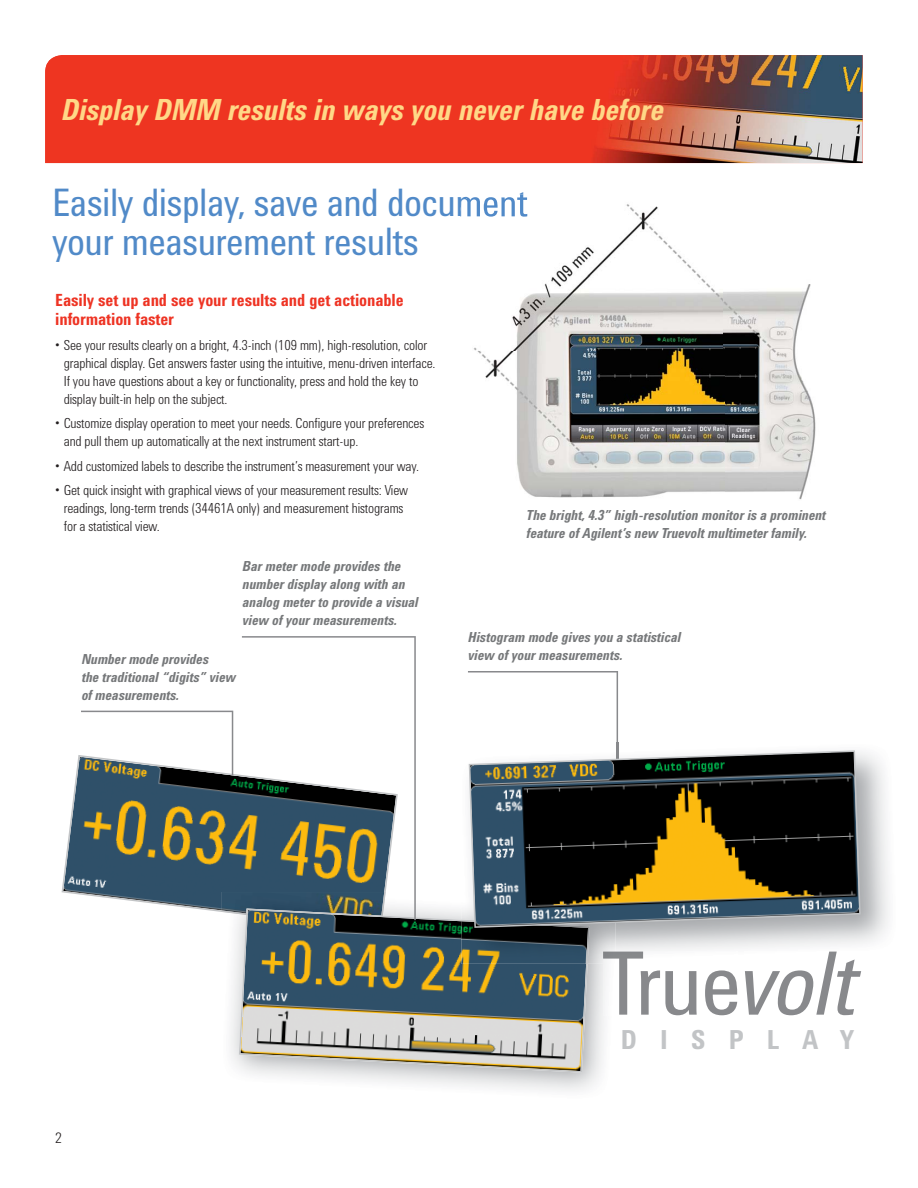
<style>
.page{position:relative;width:918px;height:1188px;background:#fff}
.page>*{position:absolute;margin:0;border:0;box-sizing:border-box;transform-origin:0 0}
.t1{font:90px "Agilent Condensed CFF";color:#88898c;scale:.96 1}
.t2{font:39px/39px "Agilent Condensed CFF";letter-spacing:-.015em;color:#518ac8;scale:.95 1}
.t3{font:italic 700 30px "Agilent Condensed CFF";letter-spacing:-.005em;color:#ffd887}
.t4{font:700 27px "Agilent Condensed CFF";letter-spacing:.85em;color:#c2c4c6}
.t5{font:700 17.25px/19.5px "Agilent Condensed CFF";letter-spacing:-.005em;color:#ee3424}
.t6{font:300 15px "Agilent Condensed CFF";color:#231f20}
.t7{font:300 14.25px/18px "Agilent Condensed CFF";letter-spacing:-.005em;color:#231f20}
.t8{font:italic 700 14.25px/18px "Agilent Condensed CFF";letter-spacing:-.005em;color:#76787a}
.s1{font-style:italic}
</style>
<div class="page">
<img style="left:45px;top:55px;width:818px;height:108px">
<svg style="left:62px;top:755px;width:180px;height:157px;background:#5d6e6d"></svg>
<img style="left:222px;top:892px;width:20px;height:24px">
<svg style="left:239px;top:908px;width:351px;height:165px;background:#858d86"></svg>
<svg style="left:81px;top:711px;width:152px;height:64px"></svg>
<svg style="left:242px;top:636px;width:174px;height:284px"></svg>
<img style="left:616px;top:952px;width:29px;height:12px">
<img style="left:826px;top:952px;width:29px;height:12px">
<img style="left:461px;top:892px;width:155px;height:72px">
<svg style="left:603px;top:952px;width:13px;height:12px"></svg>
<img style="left:461px;top:920px;width:129px;height:44px">
<svg style="left:468px;top:671px;width:150px;height:79px"></svg>
<svg style="left:469px;top:750px;width:392px;height:178px;background:#494838"></svg>
<img style="left:474px;top:204px;width:342px;height:296px">
<img style="left:460px;top:194px;width:68px;height:29px">
<h3 class="t3" style="left:60px;top:99px;width:604px">Display DMM results in ways you never have before</h3>
<h2 class="t2" style="left:52px;top:188px;width:502px">Easily display, save and document your measurement results</h2>
<p class="t5" style="left:55px;top:292px;width:350px">Easily set up and see your results and get actionable information faster</p>
<p class="t7" style="left:64px;top:338px;width:373px;text-indent:-9px">• See your results clearly on a bright, 4.3-inch (109 mm), high-resolution, color graphical display. Get answers faster using the intuitive, menu-driven interface.<br>If you have questions about a key or functionality, press and hold the key to display built-in help on the subject.</p>
<p class="t7" style="left:64px;top:416px;width:362px;text-indent:-9px">• Customize display operation to meet your needs. Configure your preferences and pull them up automatically at the next instrument start-up.</p>
<p class="t7" style="left:55px;top:459px;width:365px">• Add customized labels to describe the instrument’s measurement your way.</p>
<p class="t7" style="left:64px;top:483px;width:346px;text-indent:-9px">• Get quick insight with graphical views of your measurement results: View readings, long-term trends (34461A only) and measurement histograms for a statistical view.</p>
<p class="t8" style="left:242px;top:558px;width:177px">Bar meter mode provides the number display along with an analog meter to provide a visual view of your measurements.</p>
<p class="t8" style="left:81px;top:652px;width:156px">Number mode provides<br>the traditional “digits” view of measurements.</p>
<p class="t8" style="left:526px;top:507px;width:301px">The bright, 4.3” high-resolution monitor is a prominent feature of Agilent’s new Truevolt multimeter family.</p>
<p class="t8" style="left:468px;top:629px;width:214px">Histogram mode gives you a statistical view of your measurements.</p>
<p class="t6" style="left:55px;top:1133px;width:8px">2</p>
<h1 class="t1" style="left:602px;top:951px;width:269px">True<span class="s1">volt</span></h1>
<h3 class="t4" style="left:621px;top:1030px;width:235px">DISPLAY</h3>
</div>
